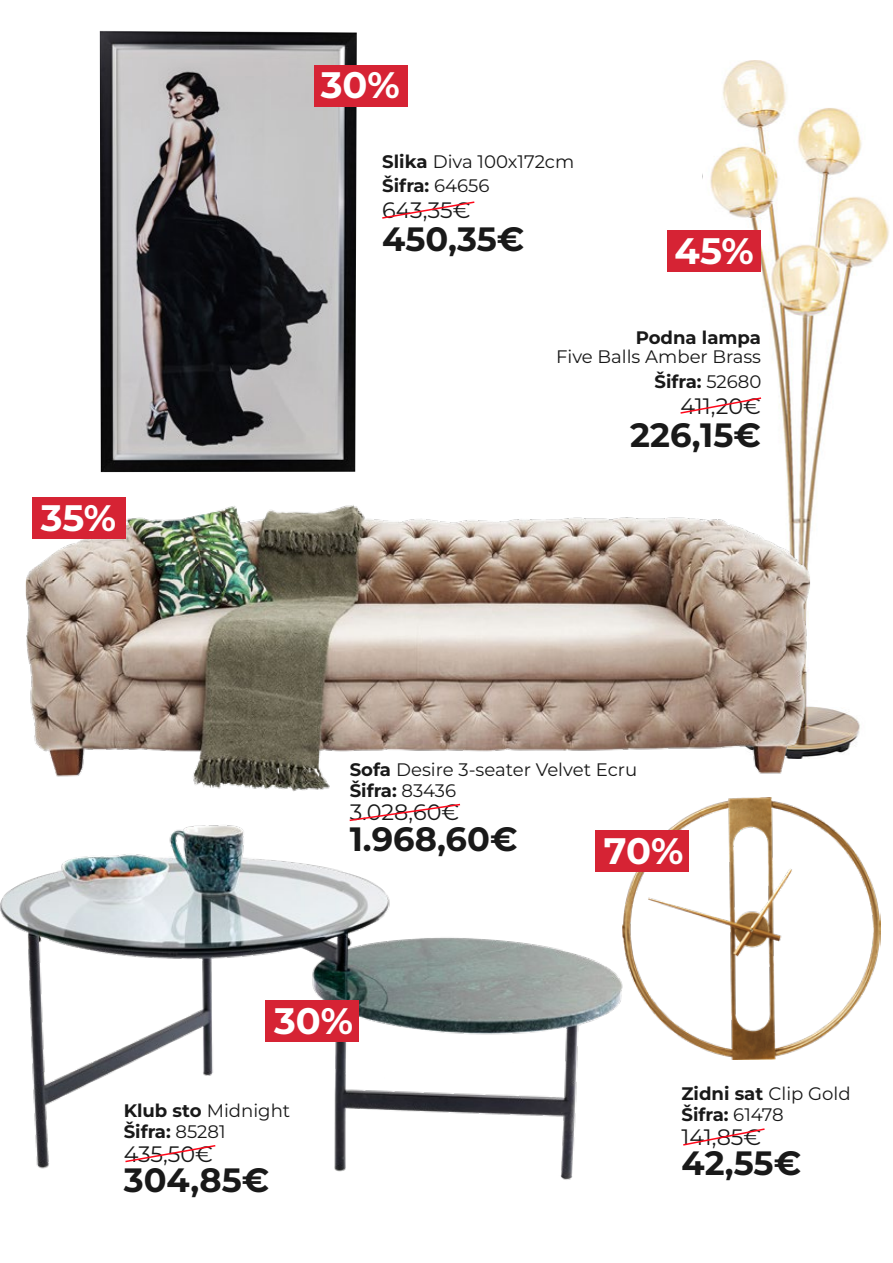
<style>
.page{position:relative;width:893px;height:1263px;background:#fff}
.page>*{position:absolute;margin:0;border:0;box-sizing:border-box;transform-origin:0 0}
.t1{font:700 36.75px "Montserrat";color:#fff}
.t2{font:700 33.75px "Montserrat";color:#191919}
.t3{font:22.35px "Montserrat";color:#191919}
.t4{font:18.15px/21px "Montserrat";color:#191919}
.t5{font:700 18.15px/21px "Montserrat";color:#191919}
.s1{font-weight:700}
.s2{font-weight:400}
</style>
<div class="page">
<img style="left:667px;top:61px;width:222px;height:696px">
<svg style="left:349px;top:803px;width:111px;height:17px"></svg>
<svg style="left:683px;top:1128px;width:82px;height:18px"></svg>
<svg style="left:382px;top:201px;width:93px;height:18px"></svg>
<svg style="left:679px;top:396px;width:84px;height:19px"></svg>
<img style="left:26px;top:496px;width:784px;height:296px">
<div style="left:32px;top:497px;width:94px;height:42px;background:#d62334"></div>
<div style="left:668px;top:231px;width:93px;height:41px;background:#d62334"></div>
<img style="left:100px;top:31px;width:257px;height:441px">
<div style="left:314px;top:65px;width:93px;height:41px;background:#d62334"></div>
<img style="left:0;top:820px;width:623px;height:360px">
<div style="left:266px;top:1000px;width:93px;height:42px;background:#d62334"></div>
<img style="left:623px;top:797px;width:257px;height:262px">
<div style="left:595px;top:830px;width:94px;height:41px;background:#d62334"></div>
<h1 class="t1" style="left:41px;top:493px;width:77px">35%</h1>
<h1 class="t1" style="left:321px;top:61px;width:81px">30%</h1>
<p class="t4" style="left:382px;top:148px;width:194px;line-height:24.8px"><span class="s1">Slika</span> Diva 100x172cm<br><span class="s1">Šifra:</span> 64656</p>
<p class="t3" style="left:382px;top:195px;width:90px">643,35€</p>
<h2 class="t2" style="left:382px;top:217px;width:144px">450,35€</h2>
<h1 class="t1" style="left:675px;top:227px;width:81px">45%</h1>
<p class="t5" style="left:636px;top:326px;width:127px">Podna lampa</p>
<p class="t4" style="left:556px;top:344px;width:207px;line-height:24.9px;text-align:right">Five Balls Amber Brass<br><span class="s1">Šifra:</span> 52680</p>
<p class="t3" style="left:680px;top:391px;width:82px">411,20€</p>
<h2 class="t2" style="left:630px;top:413px;width:132px">226,15€</h2>
<p class="t4" style="left:350px;top:758px;width:289px"><span class="s1">Sofa</span> Desire 3-seater Velvet Ecru<br><span class="s1">Šifra:</span> 83436</p>
<p class="t3" style="left:350px;top:797px;width:111px">3.028,60€</p>
<h2 class="t2" style="left:350px;top:816px;width:169px">1.968,60€</h2>
<h1 class="t1" style="left:604px;top:826px;width:81px">70%</h1>
<h1 class="t1" style="left:274px;top:996px;width:81px">30%</h1>
<p class="t5" style="left:124px;top:1099px;width:168px">Klub sto <span class="s2">Midnight<br></span>Šifra: <span class="s2">85281</span></p>
<p class="t3" style="left:124px;top:1139px;width:91px">435,50€</p>
<h2 class="t2" style="left:124px;top:1157px;width:147px">304,85€</h2>
<p class="t5" style="left:681px;top:1083px;width:171px">Zidni sat <span class="s2">Clip Gold<br></span>Šifra: <span class="s2">61478</span></p>
<p class="t3" style="left:681px;top:1122px;width:81px">141,85€</p>
<h2 class="t2" style="left:681px;top:1141px;width:121px">42,55€</h2>
</div>
